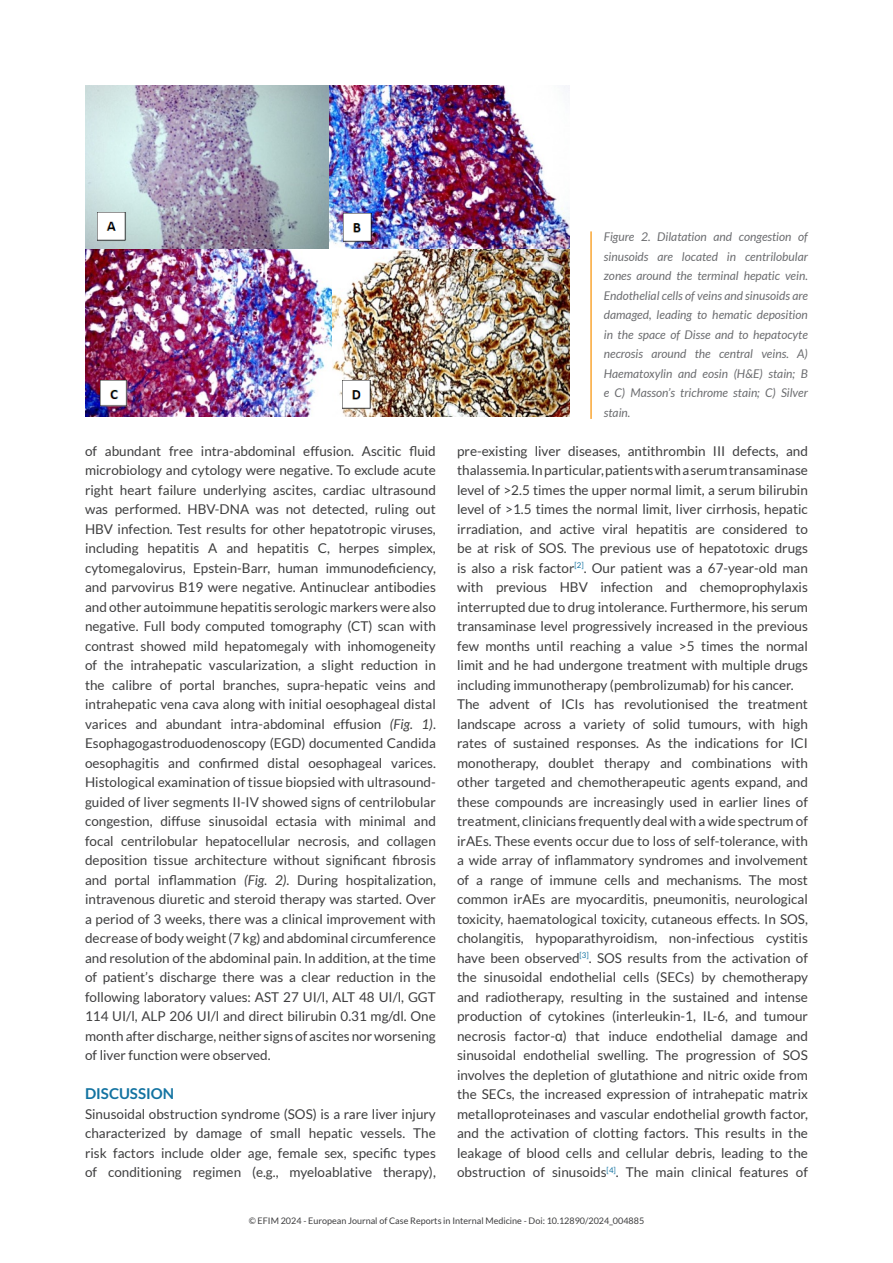
<style>
.page{position:relative;width:893px;height:1263px;background:#fff}
.page>*{position:absolute;margin:0;border:0;box-sizing:border-box;transform-origin:0 0}
.titoletti{font:700 15px "Lato";color:#1373a1}
.testo_normale{font:13.5px/19.5px "Lato";color:#3e3e3f;text-align:justify}
.dida{font:italic 12px/19.5px "Lato";color:#6c6d70;text-align:justify}
.t1{font:9px "Lato";color:#3e3e3f}
.s1{font-style:italic}
.s2{font-family:"Arial"}
</style>
<div class="page">
<hr style="left:590px;top:231px;width:2px;height:188px;background:#faa633">
<img style="left:85px;top:85px;width:485px;height:331px">
<img style="left:97px;top:212px;width:30px;height:31px">
<img style="left:343px;top:214px;width:30px;height:30px">
<img style="left:101px;top:381px;width:27px;height:28px">
<img style="left:343px;top:381px;width:30px;height:30px">
<p class="testo_normale" style="left:85px;top:441px;width:352px">of abundant free intra-abdominal effusion. Ascitic fluid microbiology and cytology were negative. To exclude acute right heart failure underlying ascites, cardiac ultrasound was performed. HBV-DNA was not detected, ruling out HBV infection. Test results for other hepatotropic viruses, including hepatitis A and hepatitis C, herpes simplex, cytomegalovirus, Epstein-Barr, human immunodeficiency, and parvovirus B19 were negative. Antinuclear antibodies and other autoimmune hepatitis serologic markers were also negative. Full body computed tomography (CT) scan with contrast showed mild hepatomegaly with inhomogeneity of the intrahepatic vascularization, a slight reduction in the calibre of portal branches, supra-hepatic veins and intrahepatic vena cava along with initial oesophageal distal varices and abundant intra-abdominal effusion <span class="s1">(Fig. 1)</span>.<br>Esophagogastroduodenoscopy (EGD) documented Candida oesophagitis and confirmed distal oesophageal varices.<br>Histological examination of tissue biopsied with ultrasound&shy;guided of liver segments II-IV showed signs of centrilobular congestion, diffuse sinusoidal ectasia with minimal and focal centrilobular hepatocellular necrosis, and collagen deposition tissue architecture without significant fibrosis and portal inflammation <span class="s1">(Fig. 2)</span>. During hospitalization, intravenous diuretic and steroid therapy was started. Over a period of 3 weeks, there was a clinical improvement with decrease of body weight (7 kg) and abdominal circumference and resolution of the abdominal pain. In addition, at the time of patient’s discharge there was a clear reduction in the following laboratory values: AST 27 UI/l, ALT 48 UI/l, GGT 114 UI/l, ALP 206 UI/l and direct bilirubin 0.31 mg/dl. One month after discharge, neither signs of ascites nor worsening of liver function were observed.</p>
<p class="titoletti" style="left:85px;top:1085px;width:91px">DISCUSSION</p>
<p class="testo_normale" style="left:85px;top:1104px;width:352px">Sinusoidal obstruction syndrome (SOS) is a rare liver injury characterized by damage of small hepatic vessels. The risk factors include older age, female sex, specific types of conditioning regimen (e.g., myeloablative therapy),</p>
<p class="dida" style="left:604px;top:227px;width:206px">Figure 2. Dilatation and congestion of sinusoids are located in centrilobular zones around the terminal hepatic vein.<br>Endothelial cells of veins and sinusoids are damaged, leading to hematic deposition in the space of Disse and to hepatocyte necrosis around the central veins. A)<br>Haematoxylin and eosin (H&amp;E) stain; B e C) Masson’s trichrome stain; C) Silver stain.</p>
<p class="testo_normale" style="left:457px;top:441px;width:352px">pre-existing liver diseases, antithrombin III defects, and thalassemia. In particular, patients with a serum transaminase level of &gt;2.5 times the upper normal limit, a serum bilirubin level of &gt;1.5 times the normal limit, liver cirrhosis, hepatic irradiation, and active viral hepatitis are considered to be at risk of SOS. The previous use of hepatotoxic drugs is also a risk factor<sup>[2]</sup>. Our patient was a 67-year-old man with previous HBV infection and chemoprophylaxis interrupted due to drug intolerance. Furthermore, his serum transaminase level progressively increased in the previous few months until reaching a value &gt;5 times the normal limit and he had undergone treatment with multiple drugs including immunotherapy (pembrolizumab) for his cancer.</p>
<p class="testo_normale" style="left:457px;top:694px;width:352px">The advent of ICIs has revolutionised the treatment landscape across a variety of solid tumours, with high rates of sustained responses. As the indications for ICI monotherapy, doublet therapy and combinations with other targeted and chemotherapeutic agents expand, and these compounds are increasingly used in earlier lines of treatment, clinicians frequently deal with a wide spectrum of irAEs. These events occur due to loss of self-tolerance, with a wide array of inflammatory syndromes and involvement of a range of immune cells and mechanisms. The most common irAEs are myocarditis, pneumonitis, neurological toxicity, haematological toxicity, cutaneous effects. In SOS, cholangitis, hypoparathyroidism, non-infectious cystitis have been observed<sup>[3]</sup>. SOS results from the activation of the sinusoidal endothelial cells (SECs) by chemotherapy and radiotherapy, resulting in the sustained and intense production of cytokines (interleukin-1, IL-6, and tumour necrosis factor-<span class="s2">α</span>) that induce endothelial damage and sinusoidal endothelial swelling. The progression of SOS involves the depletion of glutathione and nitric oxide from the SECs, the increased expression of intrahepatic matrix metalloproteinases and vascular endothelial growth factor, and the activation of clotting factors. This results in the leakage of blood cells and cellular debris, leading to the obstruction of sinusoids<sup>[4]</sup>. The main clinical features of</p>
<p class="t1" style="left:249px;top:1215px;width:397px">© EFIM 2024 - European Journal of Case Reports in Internal Medicine - Doi: 10.12890/2024_004885</p>
</div>
